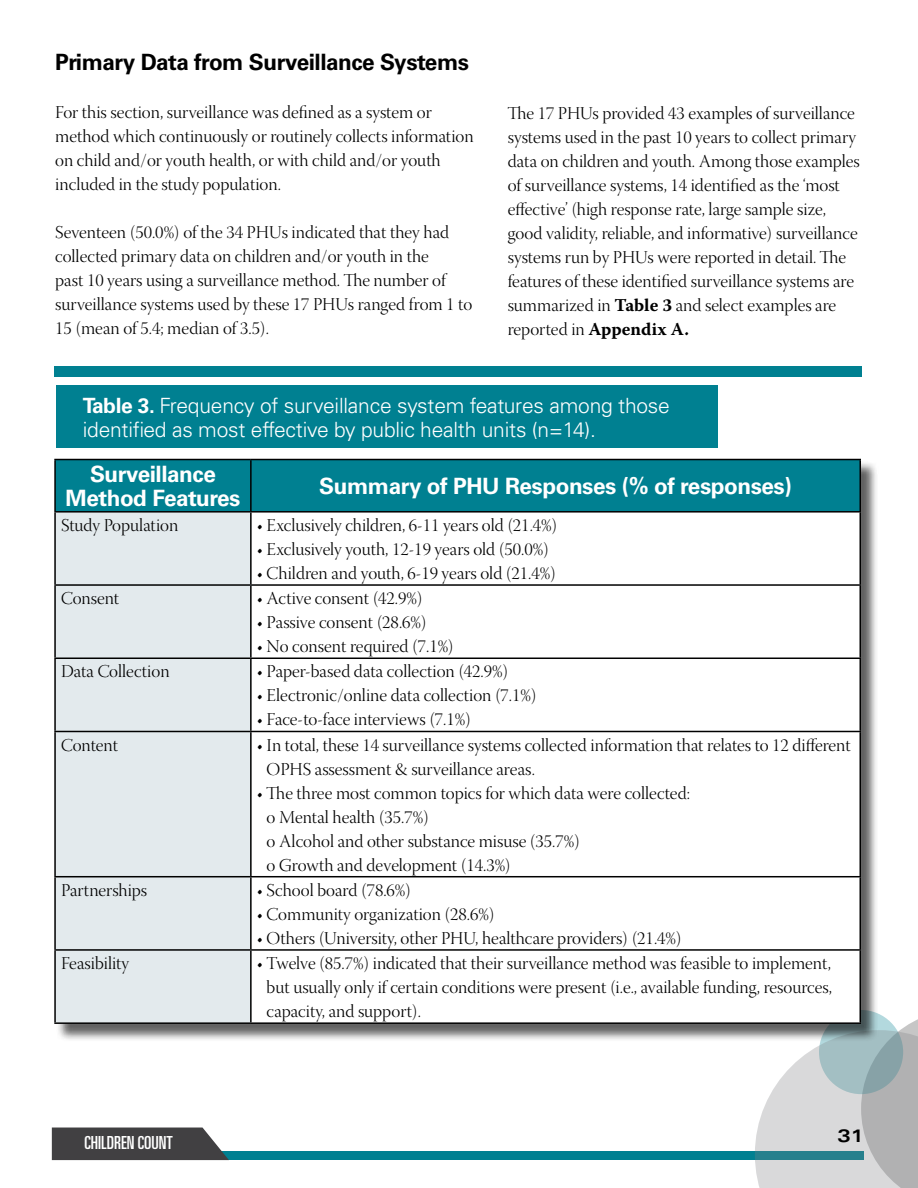
<style>
.page{position:relative;width:918px;height:1188px;background:#fff}
.page>*{position:absolute;margin:0;border:0;box-sizing:border-box;transform-origin:0 0}
.t1{font:700 22.5px/24px "Univers LT Std";letter-spacing:-.02em;color:#fff;text-align:center}
.t2{font:700 22.5px "Univers LT Std";letter-spacing:-.02em;color:#000}
.t3{font:300 21px/24px "Univers LT Std";letter-spacing:-.01em;color:#fff}
.t4{font:18px/24px "Warnock Pro Light Disp";color:#000}
.t5{font:ultra-condensed 18px "Univers LT Std";color:#fff}
.t6{font:700 expanded 18px "Univers LT Std";color:#000}
.s1{font-family:"Warnock Pro";font-weight:700}
.s2{font-weight:700}
</style>
<div class="page">
<div style="left:209px;top:1151px;width:655px;height:9px;background:#008091"></div>
<svg style="left:52px;top:1128px;width:177px;height:32px;background:#4d4d4f"></svg>
<svg style="left:755px;top:1014px;width:163px;height:174px;background:#c2cacc"></svg>
<div style="left:54px;top:366px;width:808px;height:11px;background:#008091"></div>
<div style="left:56px;top:460px;width:823px;height:582px;background:#000;opacity:.62"></div>
<div style="left:56px;top:460px;width:804px;height:51px;background:#008091"></div>
<div style="left:56px;top:513px;width:194px;height:509px;background:#e3eaed"></div>
<svg style="left:252px;top:513px;width:608px;height:509px"></svg>
<hr style="left:54px;top:459px;width:197px;height:1px;background:#000">
<hr style="left:54px;top:460px;width:2px;height:51px;background:#000">
<hr style="left:251px;top:459px;width:610px;height:1px;background:#000">
<hr style="left:250px;top:460px;width:2px;height:51px;background:#000">
<hr style="left:860px;top:460px;width:1px;height:51px;background:#000">
<hr style="left:54px;top:511px;width:197px;height:2px;background:#000">
<hr style="left:54px;top:513px;width:2px;height:71px;background:#000">
<hr style="left:251px;top:511px;width:610px;height:2px;background:#000">
<hr style="left:250px;top:513px;width:2px;height:71px;background:#000">
<hr style="left:860px;top:513px;width:1px;height:71px;background:#000">
<hr style="left:54px;top:584px;width:197px;height:2px;background:#000">
<hr style="left:54px;top:586px;width:2px;height:72px;background:#000">
<hr style="left:251px;top:584px;width:610px;height:2px;background:#000">
<hr style="left:250px;top:586px;width:2px;height:72px;background:#000">
<hr style="left:860px;top:586px;width:1px;height:72px;background:#000">
<hr style="left:54px;top:658px;width:197px;height:1px;background:#000">
<hr style="left:54px;top:659px;width:2px;height:72px;background:#000">
<hr style="left:251px;top:658px;width:610px;height:1px;background:#000">
<hr style="left:250px;top:659px;width:2px;height:72px;background:#000">
<hr style="left:860px;top:659px;width:1px;height:72px;background:#000">
<hr style="left:54px;top:731px;width:197px;height:1px;background:#000">
<hr style="left:54px;top:732px;width:2px;height:144px;background:#000">
<hr style="left:251px;top:731px;width:610px;height:1px;background:#000">
<hr style="left:250px;top:732px;width:2px;height:144px;background:#000">
<hr style="left:860px;top:732px;width:1px;height:144px;background:#000">
<hr style="left:54px;top:876px;width:197px;height:1px;background:#000">
<hr style="left:54px;top:877px;width:2px;height:72px;background:#000">
<hr style="left:251px;top:876px;width:610px;height:1px;background:#000">
<hr style="left:250px;top:877px;width:2px;height:72px;background:#000">
<hr style="left:860px;top:877px;width:1px;height:72px;background:#000">
<hr style="left:54px;top:949px;width:197px;height:2px;background:#000">
<hr style="left:54px;top:951px;width:2px;height:71px;background:#000">
<hr style="left:251px;top:949px;width:610px;height:2px;background:#000">
<hr style="left:250px;top:951px;width:2px;height:71px;background:#000">
<hr style="left:860px;top:951px;width:1px;height:71px;background:#000">
<hr style="left:54px;top:1022px;width:197px;height:2px;background:#000">
<hr style="left:251px;top:1022px;width:610px;height:2px;background:#000">
<div style="left:56px;top:385px;width:661px;height:62px;background:#008091"></div>
<p class="t2" style="left:55px;top:49px;width:415px">Primary Data from Surveillance Systems</p>
<p class="t4" style="left:55px;top:102px;width:420px">For this section, surveillance was defined as a system or method which continuously or routinely collects information on child and/or youth health, or with child and/or youth included in the study population.</p>
<p class="t4" style="left:55px;top:222px;width:418px">Seventeen (50.0%) of the 34 PHUs indicated that they had collected primary data on children and/or youth in the<br>past 10 years using a surveillance method. The number of surveillance systems used by these 17 PHUs ranged from 1 to 15 (mean of 5.4; median of 3.5).</p>
<p class="t4" style="left:508px;top:103px;width:354px">The 17 PHUs provided 43 examples of surveillance systems used in the past 10 years to collect primary data on children and youth. Among those examples of surveillance systems, 14 identified as the ‘most effective’ (high response rate, large sample size, good validity, reliable, and informative) surveillance systems run by PHUs were reported in detail. The features of these identified surveillance systems are summarized in <span class="s1">Table 3</span> and select examples are reported in <span class="s1">Appendix A.</span></p>
<p class="t3" style="left:83px;top:393px;width:589px"><span class="s2">Table 3.</span> Frequency of surveillance system features among those identified as most effective by public health units (n=14).</p>
<p class="t1" style="left:66px;top:462px;width:176px">Surveillance<br>Method Features</p>
<p class="t1" style="left:319px;top:474px;width:474px">Summary of PHU Responses (% of responses)</p>
<p class="t4" style="left:61px;top:515px;width:119px">Study Population</p>
<p class="t4" style="left:257px;top:515px;width:302px">• Exclusively children, 6-11 years old (21.4%)</p>
<p class="t4" style="left:257px;top:539px;width:294px">• Exclusively youth, 12-19 years old (50.0%)</p>
<p class="t4" style="left:257px;top:563px;width:301px">• Children and youth, 6-19 years old (21.4%)</p>
<p class="t4" style="left:61px;top:588px;width:60px">Consent</p>
<p class="t4" style="left:257px;top:588px;width:167px">• Active consent (42.9%)</p>
<p class="t4" style="left:257px;top:612px;width:171px">• Passive consent (28.6%)</p>
<p class="t4" style="left:257px;top:636px;width:199px">• No consent required (7.1%)</p>
<p class="t4" style="left:61px;top:661px;width:110px">Data Collection</p>
<p class="t4" style="left:257px;top:661px;width:253px">• Paper-based data collection (42.9%)</p>
<p class="t4" style="left:257px;top:685px;width:281px">• Electronic/online data collection (7.1%)</p>
<p class="t4" style="left:257px;top:709px;width:216px">• Face-to-face interviews (7.1%)</p>
<p class="t4" style="left:61px;top:735px;width:59px">Content</p>
<p class="t4" style="left:267px;top:735px;width:586px;text-indent:-10px">• In total, these 14 surveillance systems collected information that relates to 12 different<br>OPHS assessment &amp; surveillance areas.</p>
<p class="t4" style="left:267px;top:783px;width:425px;text-indent:-10px">• The three most common topics for which data were collected: o Mental health (35.7%)<br>o Alcohol and other substance misuse (35.7%)<br>o Growth and development (14.3%)</p>
<p class="t4" style="left:61px;top:880px;width:88px">Partnerships</p>
<p class="t4" style="left:257px;top:880px;width:156px">• School board (78.6%)</p>
<p class="t4" style="left:257px;top:904px;width:239px">• Community organization (28.6%)</p>
<p class="t4" style="left:257px;top:928px;width:426px">• Others (University, other PHU, healthcare providers) (21.4%)</p>
<p class="t4" style="left:61px;top:953px;width:70px">Feasibility</p>
<p class="t4" style="left:267px;top:953px;width:567px;text-align:justify;text-indent:-10px">• Twelve (85.7%) indicated that their surveillance method was feasible to implement, but usually only if certain conditions were present (i.e., available funding, resources, capacity, and support).</p>
<p class="t5" style="left:85px;top:1133px;width:90px">CHILDREN COUNT</p>
<p class="t6" style="left:837px;top:1125px;width:28px">31</p>
</div>
